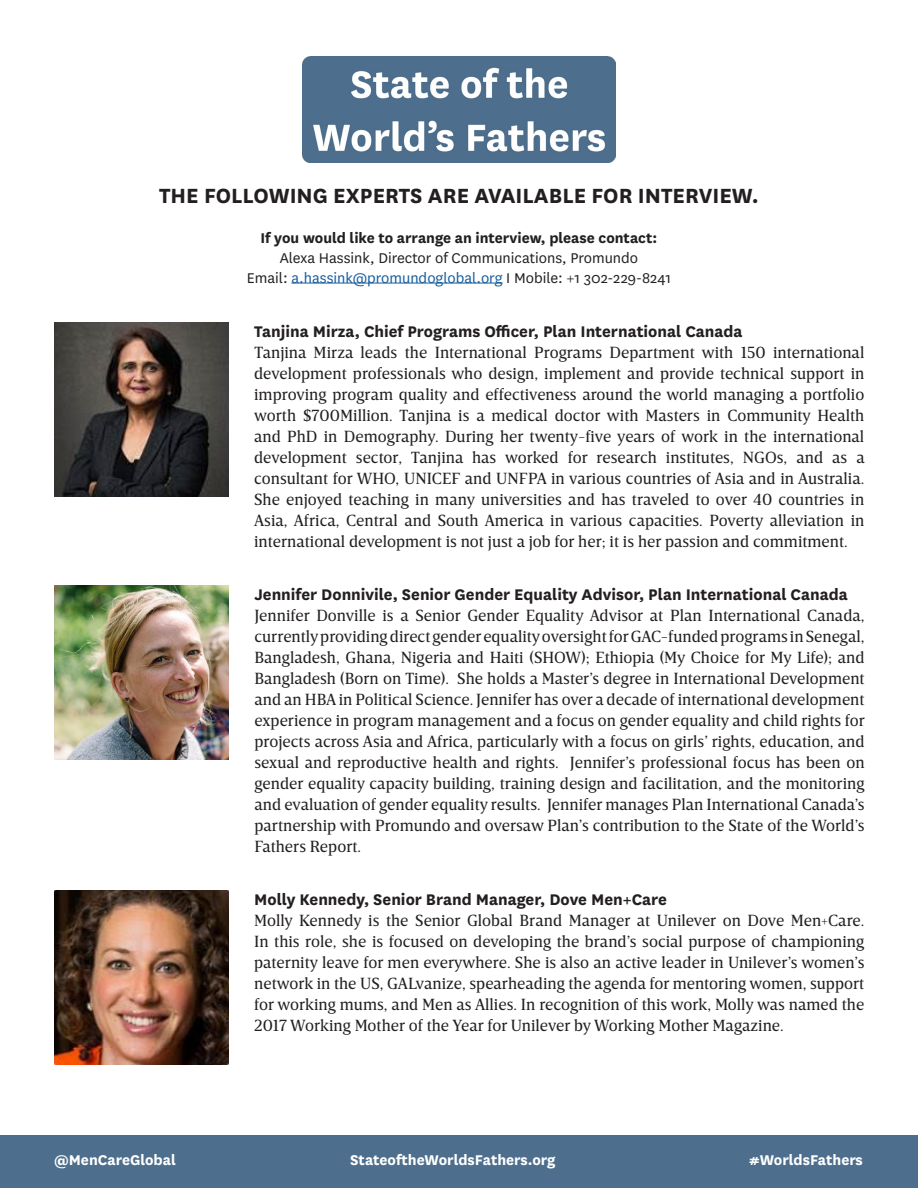
<style>
.page{position:relative;width:918px;height:1188px;background:#fff}
.page>*{position:absolute;margin:0;border:0;box-sizing:border-box;transform-origin:0 0}
.t1{font:700 24px "National";color:#231f20}
.t2{font:700 18px "National";color:#231f20}
.t3{font:16.5px/21px "Breve Text";color:#231f20;text-align:justify}
.t4{font:16.5px "National";color:#231f20}
.t5{font:700 16.5px "National";color:#fff}
.t6{font:700 16.5px "National";color:#231f20}
.s1{color:#175d9e}
</style>
<div class="page">
<div style="left:1px;top:1135px;width:917px;height:53px;background:#4d6e8c"></div>
<hr style="left:291px;top:283px;width:212px;height:1px;background:#175d9e">
<img style="left:303px;top:56px;width:312px;height:106px">
<img style="left:55px;top:323px;width:173px;height:174px">
<img style="left:55px;top:586px;width:173px;height:174px">
<img style="left:55px;top:891px;width:173px;height:173px">
<p class="t1" style="left:159px;top:179px;width:601px">THE FOLLOWING EXPERTS ARE AVAILABLE FOR INTERVIEW.</p>
<p class="t6" style="left:261px;top:226px;width:398px">If you would like to arrange an interview, please contact:</p>
<p class="t4" style="left:280px;top:247px;width:360px">Alexa Hassink, Director of Communications, Promundo</p>
<p class="t4" style="left:247px;top:267px;width:426px">Email: <span class="s1">a.hassink@promundoglobal.org</span> I Mobile: +1 302-229-8241</p>
<p class="t2" style="left:254px;top:319px;width:490px">Tanjina Mirza, Chief Programs Officer, Plan International Canada</p>
<p class="t3" style="left:254px;top:342px;width:612px">Tanjina Mirza leads the International Programs Department with 150 international development professionals who design, implement and provide technical support in improving program quality and effectiveness around the world managing a portfolio worth $700Million. Tanjina is a medical doctor with Masters in Community Health and PhD in Demography. During her twenty-five years of work in the international development sector, Tanjina has worked for research institutes, NGOs, and as a consultant for WHO, UNICEF and UNFPA in various countries of Asia and in Australia.<br>She enjoyed teaching in many universities and has traveled to over 40 countries in Asia, Africa, Central and South America in various capacities. Poverty alleviation in international development is not just a job for her; it is her passion and commitment.</p>
<p class="t2" style="left:254px;top:582px;width:595px">Jennifer Donnivile, Senior Gender Equality Advisor, Plan International Canada</p>
<p class="t3" style="left:254px;top:605px;width:612px">Jennifer Donville is a Senior Gender Equality Advisor at Plan International Canada, currently providing direct gender equality oversight for GAC-funded programs in Senegal, Bangladesh, Ghana, Nigeria and Haiti (SHOW); Ethiopia (My Choice for My Life); and Bangladesh (Born on Time). She holds a Master’s degree in International Development and an HBA in Political Science. Jennifer has over a decade of international development experience in program management and a focus on gender equality and child rights for projects across Asia and Africa, particularly with a focus on girls’ rights, education, and sexual and reproductive health and rights. Jennifer’s professional focus has been on gender equality capacity building, training design and facilitation, and the monitoring and evaluation of gender equality results. Jennifer manages Plan International Canada’s partnership with Promundo and oversaw Plan’s contribution to the State of the World’s Fathers Report.</p>
<p class="t2" style="left:254px;top:887px;width:414px">Molly Kennedy, Senior Brand Manager, Dove Men+Care</p>
<p class="t3" style="left:254px;top:910px;width:612px">Molly Kennedy is the Senior Global Brand Manager at Unilever on Dove Men+Care.<br>In this role, she is focused on developing the brand’s social purpose of championing paternity leave for men everywhere. She is also an active leader in Unilever’s women’s network in the US, GALvanize, spearheading the agenda for mentoring women, support for working mums, and Men as Allies. In recognition of this work, Molly was named the 2017 Working Mother of the Year for Unilever by Working Mother Magazine.</p>
<p class="t5" style="left:54px;top:1148px;width:123px">@MenCareGlobal</p>
<p class="t5" style="left:350px;top:1148px;width:207px">StateoftheWorldsFathers.org</p>
<p class="t5" style="left:749px;top:1148px;width:115px">#WorldsFathers</p>
</div>
